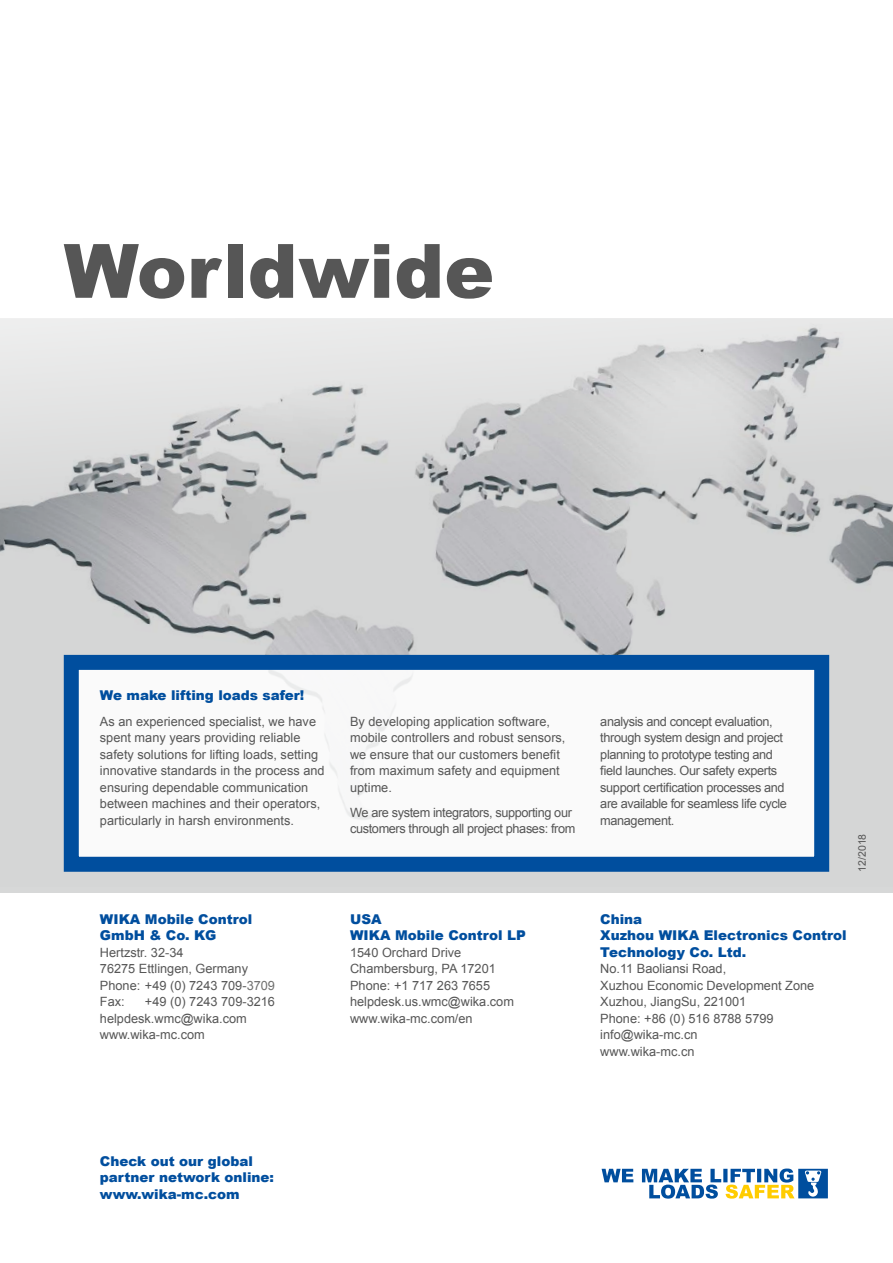
<style>
.page{position:relative;width:893px;height:1263px;background:#fff}
.page>*{position:absolute;margin:0;border:0;box-sizing:border-box;transform-origin:0 0}
.t1{font:900 75px "Arial";color:#565656}
.t2{font:900 13.5px/16.5px "Arial";color:#004e9e}
.t3{font:12.75px/16.5px "Arial";color:#565656}
.t4{font:12.75px/16.5px "Arial";letter-spacing:-.03em;color:#565656}
.t5{font:10.5px "Arial";color:#565656}
.s1{color:#6f6f6e}
</style>
<div class="page">
<svg style="left:0;top:319px;width:893px;height:574px;fill:#d5d6d6"></svg>
<div style="left:71px;top:665px;width:748px;height:200px;background:#fff"></div>
<div style="left:64px;top:655px;width:765px;height:217px;border:15px solid #004e9e"></div>
<svg style="left:602px;top:1168px;width:226px;height:30px"></svg>
<p class="t1" style="left:64px;top:217px;width:432px">Worldwide</p>
<p class="t2" style="left:100px;top:687px;width:206px">We make lifting loads safer!</p>
<p class="t3" style="left:100px;top:713px;width:226px">As an experienced specialist, we have spent many years providing reliable safety solutions for lifting loads, setting innovative standards in the process and ensuring dependable communication between machines and their operators, particularly in harsh environments.</p>
<p class="t3" style="left:350px;top:713px;width:217px">By developing application software, mobile controllers and robust sensors, we ensure that our customers benefit from maximum safety and equipment uptime.</p>
<p class="t4" style="left:350px;top:804px;width:227px">We are system integrators, supporting our customers through all project phases: from</p>
<p class="t2" style="left:100px;top:910px;width:154px">WIKA Mobile Control<br>GmbH &amp; Co. KG</p>
<p class="t3" style="left:100px;top:944px;width:85px">Hertzstr. 32-34</p>
<p class="t3" style="left:100px;top:961px;width:151px">76275 Ettlingen, Germany  </p>
<p class="t3" style="left:100px;top:977px;width:177px">Phone: +49 (0) 7243 709-<span class="s1">3709</span></p>
<p class="t3" style="left:100px;top:994px;width:26px">Fax:</p>
<p class="t3" style="left:145px;top:994px;width:132px">+49 (0) 7243 709-3216</p>
<p class="t3" style="left:100px;top:1010px;width:148px">helpdesk.wmc@wika.com</p>
<p class="t3" style="left:100px;top:1027px;width:106px">www.wika-mc.com</p>
<p class="t2" style="left:350px;top:910px;width:177px">USA<br>WIKA Mobile Control LP</p>
<p class="t3" style="left:350px;top:944px;width:113px">1540 Orchard Drive</p>
<p class="t3" style="left:350px;top:961px;width:147px">Chambersburg, PA 17201</p>
<p class="t3" style="left:350px;top:977px;width:142px">Phone: +1 717 263 7655</p>
<p class="t3" style="left:350px;top:994px;width:165px">helpdesk.us.wmc@wika.com</p>
<p class="t3" style="left:350px;top:1010px;width:124px">www.wika-mc.com/en</p>
<p class="t4" style="left:600px;top:713px;width:188px">analysis and concept evaluation, through system design and project planning to prototype testing and field launches. Our safety experts support certification processes and are available for seamless life cycle management.</p>
<p class="t5" style="left:855px;top:872px;width:39px;rotate:-90deg">12/2018</p>
<p class="t2" style="left:600px;top:910px;width:248px">China<br>Xuzhou WIKA Electronics Control<br>Technology Co. Ltd.</p>
<p class="t3" style="left:600px;top:961px;width:127px">No.11 Baoliansi Road,</p>
<p class="t3" style="left:600px;top:977px;width:216px">Xuzhou Economic Development Zone</p>
<p class="t3" style="left:600px;top:994px;width:148px">Xuzhou, JiangSu, 221001</p>
<p class="t3" style="left:600px;top:1010px;width:175px">Phone: +86 (0) 516 8788 5799</p>
<p class="t3" style="left:600px;top:1027px;width:99px">info@wika-mc.cn</p>
<p class="t3" style="left:600px;top:1043px;width:96px">www.wika-mc.cn</p>
<p class="t2" style="left:100px;top:1152px;width:176px">Check out our global partner network online: www.wika-mc.com</p>
</div>
